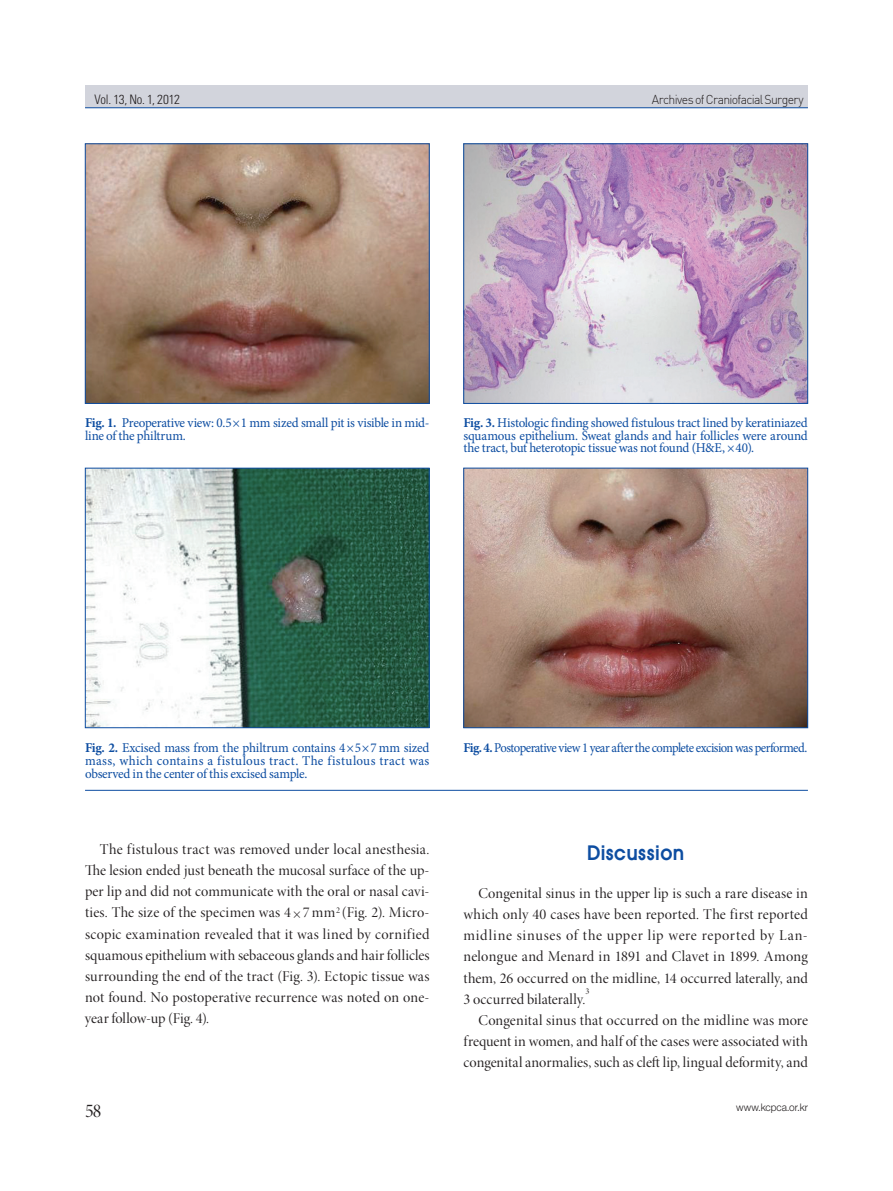
<style>
.page{position:relative;width:893px;height:1191px;background:#fff}
.page>*{position:absolute;margin:0;border:0;box-sizing:border-box;transform-origin:0 0}
.t1{font:19.5px "H Ywul B";letter-spacing:-.025em;color:#0d4da1;scale:.96 1}
.t2{font:19.5px "Minion Pro Disp";color:#231f20;scale:.96 1}
.t3{font:15px/21.1px "Minion Pro Disp";letter-spacing:.01em;color:#231f20;text-align:justify}
.t4{font:13.5px/12.8px "Minion Pro";letter-spacing:-.025em;color:#0d4da1;text-align:justify}
.t5{font:13.5px "Minion Pro";letter-spacing:-.045em;color:#0d4da1;scale:.94 1}
.t6{font:300 condensed 13.05px "Univers";letter-spacing:-.015em;color:#231f20;scale:.96 1}
.t7{font:300 12.75px "DIN";letter-spacing:-.055em;color:#231f20;scale:.96 1}
.t8{font:300 10.5px "Helvetica Neue";letter-spacing:-.005em;color:#231f20;scale:.96 1}
.t9{font:8.7px "Minion Pro Disp";color:#231f20}
.s1{font-weight:700}
</style>
<div class="page">
<div style="left:85px;top:85px;width:723px;height:22px;background:#d2d4dc"></div>
<hr style="left:85px;top:107px;width:723px;height:1px;background:#0d4da1">
<img style="left:87px;top:146px;width:340px;height:256px">
<div style="left:85px;top:144px;width:344px;height:260px;border:1px solid #0d4da1"></div>
<img style="left:87px;top:470px;width:340px;height:256px">
<div style="left:85px;top:468px;width:344px;height:260px;border:1px solid #0d4da1"></div>
<img style="left:465px;top:146px;width:341px;height:256px">
<div style="left:463px;top:144px;width:345px;height:260px;border:1px solid #0d4da1"></div>
<img style="left:465px;top:470px;width:341px;height:256px">
<div style="left:463px;top:468px;width:345px;height:260px;border:1px solid #0d4da1"></div>
<hr style="left:85px;top:790px;width:723px;height:1px;background:#0d4da1">
<p class="t6" style="left:95px;top:92px;width:90px">Vol. 13, No. 1, 2012</p>
<p class="t7" style="left:652px;top:91px;width:160px">Archives of Craniofacial Surgery</p>
<p class="t4" style="left:85px;top:416px;width:346px"><span class="s1">Fig. 1.</span> Preoperative view: 0.5×1 mm sized small pit is visible in mid&shy;line of the philtrum.</p>
<p class="t4" style="left:463px;top:416px;width:346px"><span class="s1">Fig. 3.</span> Histologic finding showed fistulous tract lined by keratiniazed squamous epithelium. Sweat glands and hair follicles were around the tract, but heterotopic tissue was not found (H&amp;E, ×40).</p>
<p class="t4" style="left:85px;top:741px;width:346px"><span class="s1">Fig. 2.</span> Excised mass from the philtrum contains 4×5×7 mm sized mass, which contains a fistulous tract. The fistulous tract was observed in the center of this excised sample.</p>
<p class="t5" style="left:463px;top:738px;width:367px"><span class="s1">Fig. 4.</span> Postoperative view 1 year after the complete excision was performed.</p>
<p class="t3" style="left:85px;top:839px;width:346px;text-indent:15px">The fistulous tract was removed under local anesthesia.<br>The lesion ended just beneath the mucosal surface of the up&shy;per lip and did not communicate with the oral or nasal cavi&shy;ties. The size of the specimen was 4 × 7mm<sup>2</sup> (Fig. 2). Micro&shy;scopic examination revealed that it was lined by cornified squamous epithelium with sebaceous glands and hair follicles surrounding the end of the tract (Fig. 3). Ectopic tissue was not found. No postoperative recurrence was noted on one&shy;year follow-up (Fig. 4).</p>
<h1 class="t1" style="left:587px;top:843px;width:104px">Discussion</h1>
<p class="t3" style="left:463px;top:883px;width:346px;text-indent:15px">Congenital sinus in the upper lip is such a rare disease in which only 40 cases have been reported. The first reported midline sinuses of the upper lip were reported by Lan&shy;nelongue and Menard in 1891 and Clavet in 1899. Among them, 26 occurred on the midline, 14 occurred laterally, and 3 occurred bilaterally.</p>
<p class="t9" style="left:586px;top:985px;width:5px">3</p>
<p class="t3" style="left:463px;top:1010px;width:346px;text-indent:15px">Congenital sinus that occurred on the midline was more frequent in women, and half of the cases were associated with congenital anormalies, such as cleft lip, lingual deformity, and</p>
<h1 class="t2" style="left:85px;top:1099px;width:19px">58</h1>
<p class="t8" style="left:736px;top:1100px;width:76px">www.kcpca.or.kr</p>
</div>
